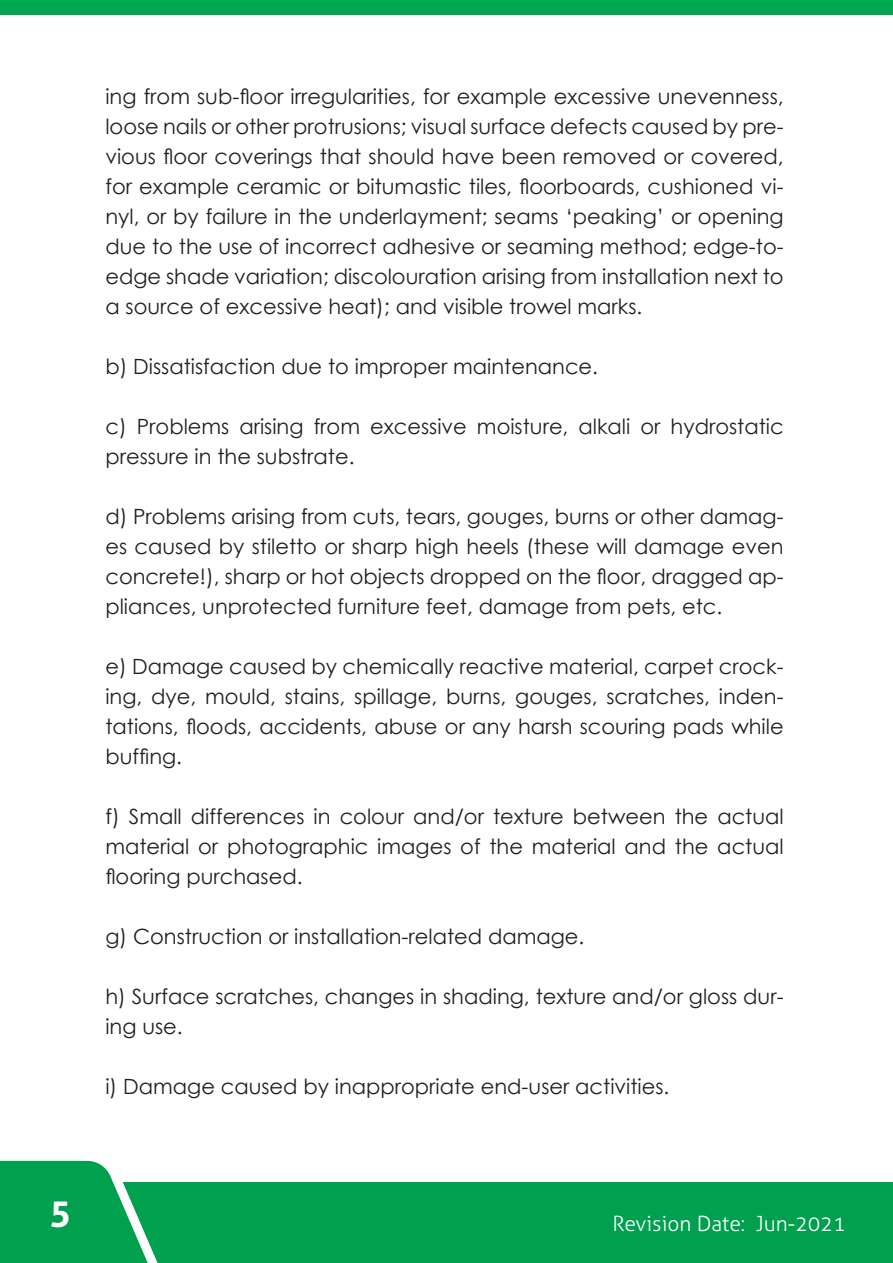
<style>
.page{position:relative;width:893px;height:1263px;background:#fff}
.page>*{position:absolute;margin:0;border:0;box-sizing:border-box;transform-origin:0 0}
.t1{font:700 36px "Aller";color:#fff}
.t2{font:21px/30px "Century Gothic";color:#231f20;text-align:justify}
.t3{font:300 21px "Aller";color:#fff}
</style>
<div class="page">
<div style="left:0;top:0;width:893px;height:15px;background:#00a652"></div>
<div style="left:101px;top:1182px;width:792px;height:81px;background:#00a04f"></div>
<svg style="left:0;top:1160px;width:158px;height:103px"></svg>
<p class="t2" style="left:105px;top:81px;width:680px">ing from sub-floor irregularities, for example excessive unevenness, loose nails or other protrusions; visual surface defects caused by pre&shy;vious floor coverings that should have been removed or covered, for example ceramic or bitumastic tiles, floorboards, cushioned vi&shy;nyl, or by failure in the underlayment; seams ‘peaking’ or opening due to the use of incorrect adhesive or seaming method; edge-to&shy;edge shade variation; discolouration arising from installation next to a source of excessive heat); and visible trowel marks.</p>
<p class="t2" style="left:105px;top:351px;width:494px">b) Dissatisfaction due to improper maintenance.</p>
<p class="t2" style="left:105px;top:411px;width:680px">c) Problems arising from excessive moisture, alkali or hydrostatic pressure in the substrate.</p>
<p class="t2" style="left:105px;top:501px;width:680px">d) Problems arising from cuts, tears, gouges, burns or other damag&shy;es caused by stiletto or sharp high heels (these will damage even concrete!), sharp or hot objects dropped on the floor, dragged ap&shy;pliances, unprotected furniture feet, damage from pets, etc.</p>
<p class="t2" style="left:105px;top:651px;width:680px">e) Damage caused by chemically reactive material, carpet crock&shy;ing, dye, mould, stains, spillage, burns, gouges, scratches, inden&shy;tations, floods, accidents, abuse or any harsh scouring pads while buffing.</p>
<p class="t2" style="left:105px;top:801px;width:680px">f) Small differences in colour and/or texture between the actual material or photographic images of the material and the actual flooring purchased.</p>
<p class="t2" style="left:105px;top:921px;width:480px">g) Construction or installation-related damage.</p>
<p class="t2" style="left:105px;top:981px;width:680px">h) Surface scratches, changes in shading, texture and/or gloss dur&shy;ing use.</p>
<p class="t2" style="left:105px;top:1071px;width:565px">i) Damage caused by inappropriate end-user activities.</p>
<p class="t1" style="left:50px;top:1191px;width:23px">5</p>
<p class="t3" style="left:612px;top:1210px;width:235px">Revision Date: Jun-2021</p>
</div>
